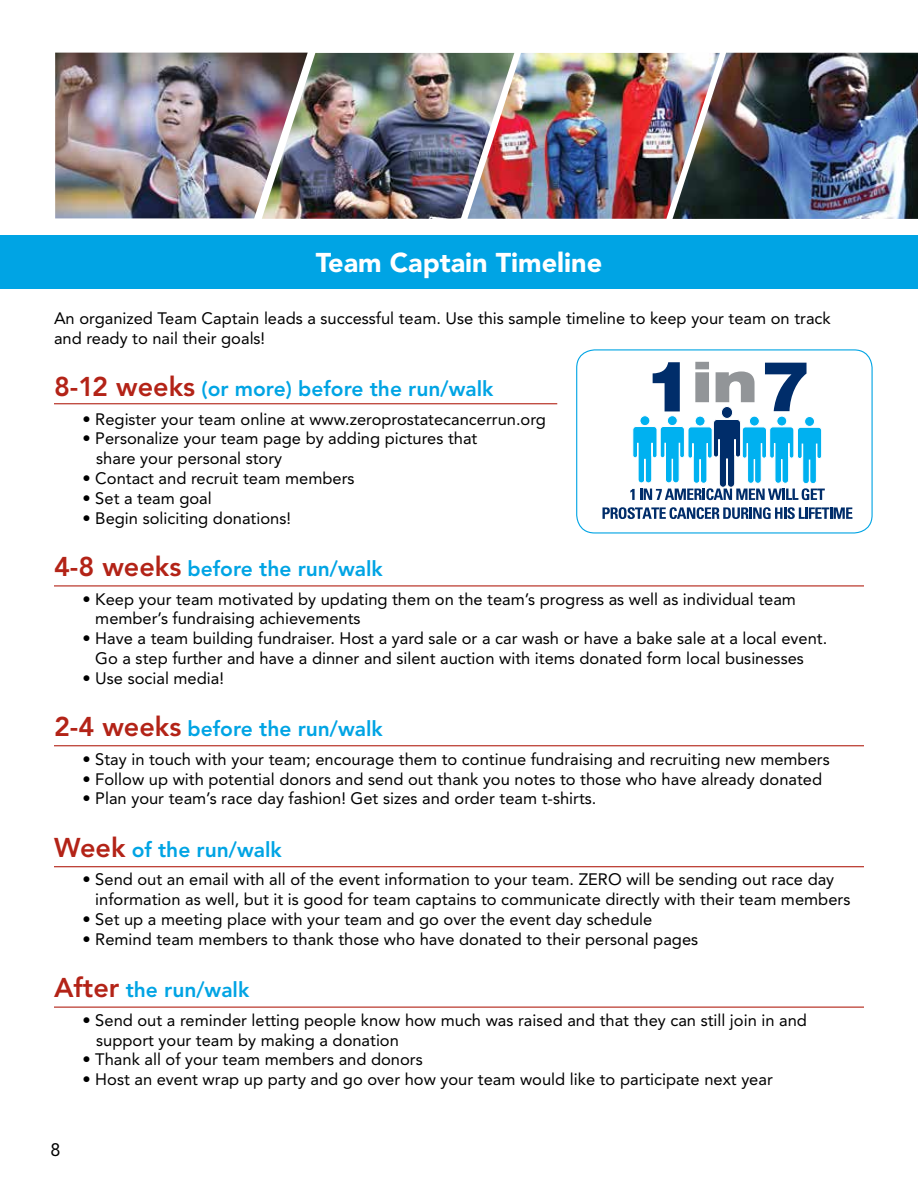
<style>
.page{position:relative;width:918px;height:1188px;background:#fff}
.page>*{position:absolute;margin:0;border:0;box-sizing:border-box;transform-origin:0 0}
.t1{font:900 27px "Avenir";color:#fff}
.t2{font:800 21px "Avenir";color:#00a4e4}
.t3{font:18px "Avenir";color:#000}
.t4{font:16.5px/19.8px "Avenir";color:#000}
.s1{font-size:27px;color:#b32317}
</style>
<div class="page">
<img style="left:55px;top:53px;width:207px;height:165px">
<img style="left:262px;top:53px;width:206px;height:166px">
<img style="left:468px;top:53px;width:205px;height:166px">
<img style="left:673px;top:53px;width:245px;height:166px">
<div style="left:0;top:235px;width:918px;height:54px;background:#00a4e4"></div>
<hr style="left:54px;top:403px;width:503px;height:1px;background:#b32317">
<hr style="left:54px;top:585px;width:810px;height:1px;background:#b32317">
<hr style="left:54px;top:745px;width:810px;height:1px;background:#b32317">
<hr style="left:54px;top:866px;width:810px;height:1px;background:#b32317">
<hr style="left:54px;top:1007px;width:810px;height:1px;background:#b32317">
<div style="left:576px;top:349px;width:297px;height:185px;border:1px solid #00a4e4;border-radius:18px"></div>
<svg style="left:603px;top:507px;width:249px;height:12px"></svg>
<div style="left:721px;top:407px;width:12px;height:11px;background:#002d6a;border-radius:50%"></div>
<div style="left:721px;top:406px;width:12px;height:13px;border:1px solid #fff;border-radius:50%"></div>
<svg style="left:640px;top:416px;width:10px;height:10px"></svg>
<div style="left:640px;top:415px;width:10px;height:11px;border:1px solid #fff;border-radius:50%"></div>
<div style="left:667px;top:416px;width:10px;height:10px;background:#00b1f0;border-radius:50%"></div>
<div style="left:667px;top:415px;width:11px;height:11px;border:1px solid #fff;border-radius:50%"></div>
<div style="left:695px;top:416px;width:10px;height:10px;background:#00b1f0;border-radius:50%"></div>
<div style="left:695px;top:416px;width:10px;height:10px;border:1px solid #fff;border-radius:50%"></div>
<div style="left:749px;top:416px;width:11px;height:10px;border:1px solid #fff;border-radius:50%"></div>
<div style="left:776px;top:416px;width:11px;height:10px;border:1px solid #fff;border-radius:50%"></div>
<svg style="left:630px;top:419px;width:195px;height:81px"></svg>
<div style="left:805px;top:416px;width:10px;height:10px;background:#00b1f0;border-radius:50%"></div>
<div style="left:804px;top:416px;width:11px;height:11px;border:1px solid #fff;border-radius:50%"></div>
<svg style="left:695px;top:362px;width:14px;height:40px"></svg>
<svg style="left:716px;top:371px;width:39px;height:31px"></svg>
<svg style="left:653px;top:362px;width:27px;height:49px"></svg>
<svg style="left:765px;top:363px;width:42px;height:48px"></svg>
<h1 class="t1" style="left:316px;top:246px;width:288px">Team Captain Timeline</h1>
<p class="t4" style="left:54px;top:308px;width:778px">An organized Team Captain leads a successful team. Use this sample timeline to keep your team on track and ready to nail their goals!</p>
<p class="t2" style="left:54px;top:376px;width:441px"><span class="s1">8-12 weeks</span> (or more) before the run/walk</p>
<p class="t4" style="left:82px;top:409px;width:465px">• Register your team online at www.zeroprostatecancerrun.org</p>
<p class="t4" style="left:96px;top:429px;width:383px;text-indent:-14px">• Personalize your team page by adding pictures that share your personal story</p>
<p class="t4" style="left:82px;top:468px;width:274px">• Contact and recruit team members</p>
<p class="t4" style="left:82px;top:488px;width:131px">• Set a team goal</p>
<p class="t4" style="left:82px;top:508px;width:210px">• Begin soliciting donations!</p>
<p class="t2" style="left:54px;top:556px;width:330px"><span class="s1">4-8 weeks</span> before the run/walk</p>
<p class="t4" style="left:95px;top:589px;width:702px;text-indent:-13px">• Keep your team motivated by updating them on the team’s progress as well as individual team member’s fundraising achievements</p>
<p class="t4" style="left:95px;top:629px;width:733px;text-indent:-13px">• Have a team building fundraiser. Host a yard sale or a car wash or have a bake sale at a local event.<br>Go a step further and have a dinner and silent auction with items donated form local businesses</p>
<p class="t4" style="left:82px;top:668px;width:143px">• Use social media!</p>
<p class="t2" style="left:54px;top:716px;width:330px"><span class="s1">2-4 weeks</span> before the run/walk</p>
<p class="t4" style="left:82px;top:749px;width:749px">• Stay in touch with your team; encourage them to continue fundraising and recruiting new members</p>
<p class="t4" style="left:82px;top:769px;width:741px">• Follow up with potential donors and send out thank you notes to those who have already donated</p>
<p class="t4" style="left:82px;top:789px;width:515px">• Plan your team’s race day fashion! Get sizes and order team t-shirts.</p>
<p class="t2" style="left:54px;top:837px;width:229px"><span class="s1">Week</span> of the run/walk</p>
<p class="t4" style="left:95px;top:870px;width:757px;text-indent:-13px">• Send out an email with all of the event information to your team. ZERO will be sending out race day information as well, but it is good for team captains to communicate directly with their team members</p>
<p class="t4" style="left:82px;top:909px;width:571px">• Set up a meeting place with your team and go over the event day schedule</p>
<p class="t4" style="left:82px;top:929px;width:617px">• Remind team members to thank those who have donated to their personal pages</p>
<p class="t2" style="left:54px;top:977px;width:197px"><span class="s1">After</span> the run/walk</p>
<p class="t4" style="left:96px;top:1010px;width:712px;text-indent:-14px">• Send out a reminder letting people know how much was raised and that they can still join in and support your team by making a donation</p>
<p class="t4" style="left:82px;top:1050px;width:342px">• Thank all of your team members and donors</p>
<p class="t4" style="left:82px;top:1070px;width:692px">• Host an event wrap up party and go over how your team would like to participate next year</p>
<p class="t3" style="left:50px;top:1139px;width:12px">8</p>
</div>
